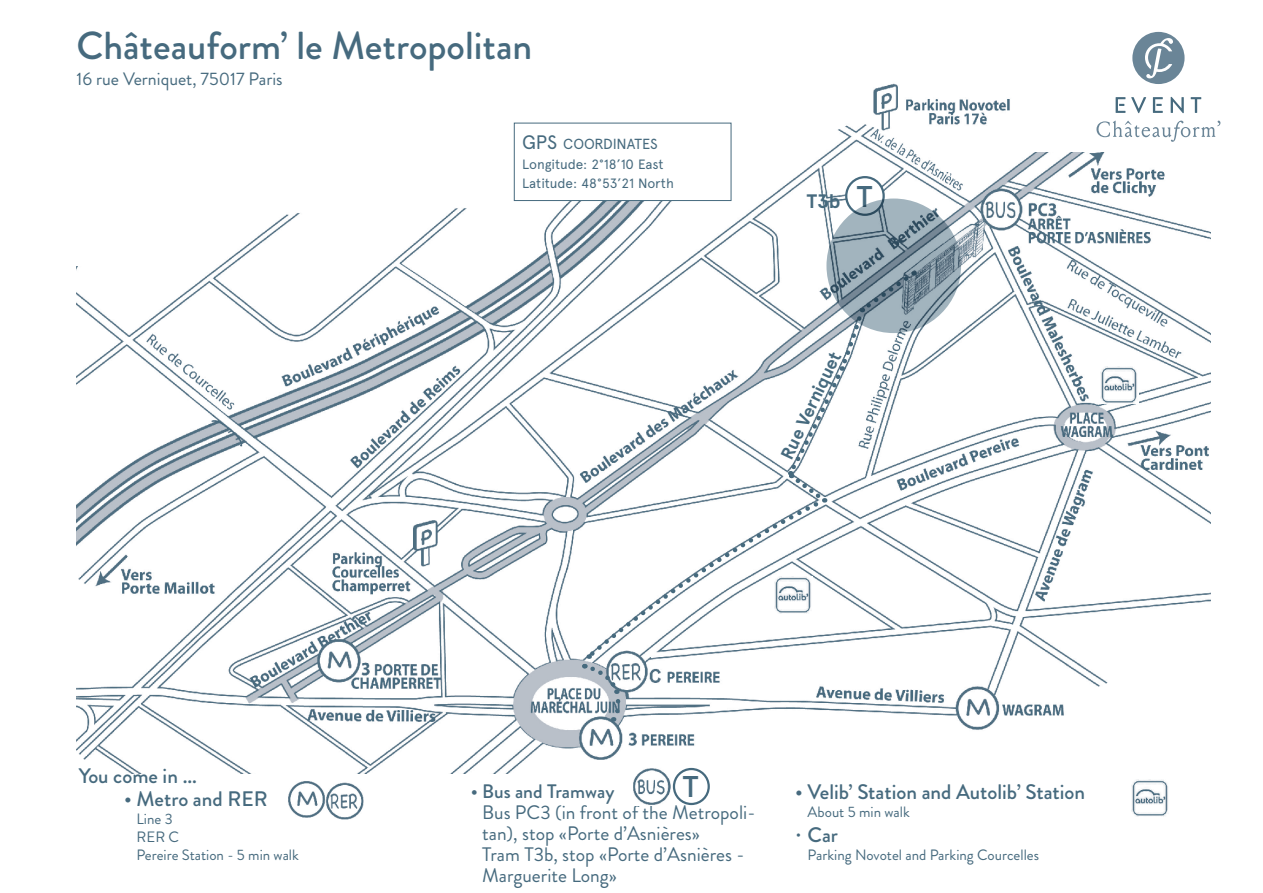
<style>
.page{position:relative;width:1263px;height:893px;background:#fff}
.page>*{position:absolute;margin:0;border:0;box-sizing:border-box;transform-origin:0 0}
.t1{font:500 39px "Brandon Grotesque";color:#466a7e}
.t2{font:500 30px "Apercu";color:#466a7e}
.t3{font:500 21px "Brandon Grotesque";color:#466a7e}
.t4{font:19.5px/21px "Brandon Grotesque";color:#466a7e}
.t5{font:700 19.5px "Apercu";color:#466a7e}
.t6{font:18px "Brandon Grotesque";color:#466a7e}
.t7{font:700 18px "Apercu";color:#466a7e}
.t8{font:15px/18px "Brandon Grotesque";color:#466a7e}
.Satellite-titre{font:14.7px "Apercu";letter-spacing:-.015em;color:#466a7e}
.Satellite_coordonnée{font:13.5px "Apercu";letter-spacing:-.005em;color:#466a7e}
.s1{font-size:19.5px}
.s2{font-weight:500}
.s3{font-family:"Apercu";font-weight:400}
</style>
<div class="page">
<img style="left:77px;top:83px;width:1133px;height:690px">
<div style="left:1100px;top:367px;width:38px;height:37px;background:#fff"></div>
<img style="left:1100px;top:367px;width:37px;height:37px">
<img style="left:1131px;top:780px;width:37px;height:37px">
<img style="left:288px;top:781px;width:38px;height:37px">
<svg style="left:326px;top:782px;width:38px;height:37px"></svg>
<div style="left:1032px;top:32px;width:188px;height:119px;background:#fff"></div>
<svg style="left:1096px;top:121px;width:124px;height:21px"></svg>
<svg style="left:1132px;top:32px;width:52px;height:52px"></svg>
<svg style="left:1131px;top:97px;width:15px;height:16px"></svg>
<svg style="left:1171px;top:97px;width:13px;height:16px"></svg>
<svg style="left:1191px;top:97px;width:10px;height:16px"></svg>
<svg style="left:1153px;top:97px;width:10px;height:16px"></svg>
<svg style="left:1115px;top:97px;width:10px;height:16px"></svg>
<div style="left:514px;top:123px;width:217px;height:78px;background:#fff"></div>
<div style="left:514px;top:123px;width:217px;height:78px;border:1px solid #466a7e"></div>
<div style="left:34px;top:196px;width:91px;height:70px;background:#fff"></div>
<svg style="left:581px;top:271px;width:333px;height:451px"></svg>
<img style="left:633px;top:768px;width:39px;height:37px">
<div style="left:674px;top:769px;width:35px;height:35px;background:#fff;border-radius:50%"></div>
<div style="left:673px;top:768px;width:37px;height:37px;border:2px solid #466a7e;border-radius:50%"></div>
<div style="left:846px;top:177px;width:38px;height:38px;background:#fff;border-radius:50%"></div>
<div style="left:845px;top:176px;width:40px;height:40px;border:2px solid #466a7e;border-radius:50%"></div>
<svg style="left:826px;top:199px;width:135px;height:134px;fill:#a0b2bc"></svg>
<p class="t1" style="left:77px;top:19px;width:457px">Châteauform’ le Metropolitan</p>
<p class="t6" style="left:77px;top:66px;width:208px">16 rue Verniquet, 75017 Paris</p>
<p class="Satellite-titre" style="left:522px;top:136px;width:136px"><span class="s1">GPS</span> COORDINATES</p>
<p class="Satellite_coordonnée" style="left:522px;top:156px;width:143px">Longitude: 2°18’10 East</p>
<p class="Satellite_coordonnée" style="left:522px;top:175px;width:153px">Latitude: 48°53’21 North</p>
<p class="t5" style="left:807px;top:189px;width:35px">T3b</p>
<p class="t2" style="left:857px;top:178px;width:17px">T</p>
<p class="t7" style="left:776px;top:454px;width:119px;rotate:-65deg">Rue Verniquet</p>
<p class="t3" style="left:79px;top:761px;width:120px">You come in ...</p>
<p class="t3" style="left:124px;top:784px;width:145px">• Metro and RER</p>
<p class="t8" style="left:137px;top:810px;width:164px">Line 3<br>RER C<br>Pereire Station - 5 min walk</p>
<p class="t2" style="left:683px;top:769px;width:17px">T</p>
<p class="t4" style="left:482px;top:781px;width:275px;text-indent:-12px"><span class="s2">• Bus and Tramway<br></span>Bus PC3 (in front of the Metropoli&shy;tan), stop «Porte d’Asnières»<br>Tram T3b, stop «Porte d’Asnières -<br>Marguerite Long»</p>
<p class="t3" style="left:795px;top:777px;width:291px">• Velib’ Station and Autolib’ Station</p>
<p class="t8" style="left:808px;top:803px;width:104px">About 5 min walk</p>
<p class="t3" style="left:795px;top:820px;width:44px"><span class="s3">•</span> Car</p>
<p class="t8" style="left:808px;top:846px;width:233px">Parking Novotel and Parking Courcelles</p>
</div>
